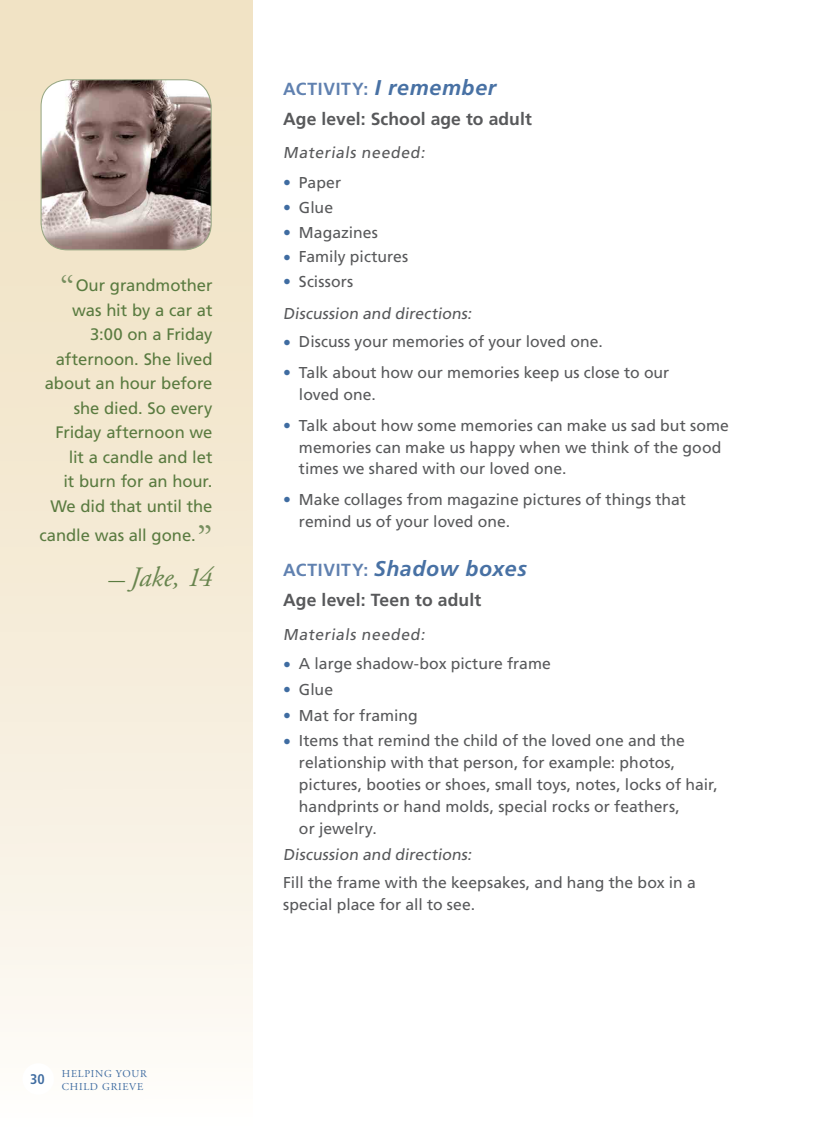
<style>
.page{position:relative;width:819px;height:1134px;background:#fff}
.page>*{position:absolute;margin:0;border:0;box-sizing:border-box;transform-origin:0 0}
.t1{font:38.5px "Adobe Garamond Pro";color:#788f60}
.t2{font:italic 28px "Adobe Garamond Pro";letter-spacing:-.02em;color:#69854f}
.t3{font:italic 700 21.35px "Frutiger LT Std";letter-spacing:.025em;color:#4871a4}
.t4{font:700 17.5px/30.4px "Frutiger LT Std";letter-spacing:.005em;color:#58595b}
.t5{font:16.62px/24.5px "Frutiger LT Std";letter-spacing:-.005em;color:#5a7b40;text-align:right}
.t6{font:15.75px/21.9px "Frutiger LT Std";color:#58595b}
.t7{font:700 condensed 14px "Frutiger LT Std";color:#3f6ca1}
.t8{font:10.5px/12.6px "Adobe Garamond Pro";letter-spacing:.07em;color:#3f6ca1}
.s1{font-family:"Frutiger LT Std";font-style:normal;font-size:16.62px;color:#5a7b40}
.s2{color:#6081b0}
.s3{font-style:italic;font-size:21.35px;color:#4871a4}
.s4{font-weight:700;font-stretch:condensed;color:#3f6ca1}
.s5{font-style:normal;font-size:17.5px;color:#6081b0}
</style>
<div class="page">
<div style="left:0;top:0;width:253px;height:1134px;background:linear-gradient(to bottom,#eedfbd,#fdfaf6)"></div>
<div style="left:22px;top:1063px;width:32px;height:32px;background:#fff;border-radius:50%"></div>
<img style="left:41px;top:80px;width:170px;height:170px">
<div style="left:41px;top:79px;width:171px;height:171px;border:1px solid #98a783;border-radius:27px"></div>
<h1 class="t1" style="left:60px;top:267px;width:16px">“</h1>
<p class="t5" style="left:45px;top:273px;width:169px">Our grandmother was hit by a car at<br>3:00 on a Friday afternoon. She lived about an hour before she died. So every<br>Friday afternoon we lit a candle and let<br>it burn for an hour.<br>We did that until the</p>
<p class="t5" style="left:40px;top:523px;width:158px">candle was all gone.</p>
<h1 class="t1" style="left:197px;top:517px;width:17px">”</h1>
<h2 class="t2" style="left:108px;top:560px;width:106px"><span class="s1">—</span> Jake, 14</h2>
<p class="t7" style="left:30px;top:1071px;width:16px">30</p>
<p class="t8" style="left:62px;top:1068px;width:86px">HELPING YOUR<br>CHILD GRIEVE</p>
<p class="t4" style="left:283px;top:73px;width:250px"><span class="s2">ACTIVITY:</span> <span class="s3">I remember<br></span>Age level: School age to adult</p>
<p class="t6" style="left:283px;top:142px;width:146px">Materials needed:</p>
<p class="t6" style="left:283px;top:172px;width:59px"><span class="s4">•</span> Paper</p>
<p class="t6" style="left:283px;top:197px;width:51px"><span class="s4">•</span> Glue</p>
<p class="t6" style="left:283px;top:221px;width:96px"><span class="s4">•</span> Magazines</p>
<p class="t6" style="left:283px;top:246px;width:127px"><span class="s4">•</span> Family pictures</p>
<p class="t6" style="left:283px;top:266px;width:193px;line-height:32px"><span class="s4">•</span> Scissors<br>Discussion and directions:</p>
<p class="t6" style="left:283px;top:331px;width:321px"><span class="s4">•</span> Discuss your memories of your loved one.</p>
<p class="t6" style="left:299px;top:362px;width:372px;text-indent:-16px"><span class="s4">•</span> Talk about how our memories keep us close to our loved one.</p>
<p class="t6" style="left:299px;top:414px;width:431px;text-indent:-16px"><span class="s4">•</span> Talk about how some memories can make us sad but some memories can make us happy when we think of the good times we shared with our loved one.</p>
<p class="t6" style="left:299px;top:489px;width:389px;text-indent:-16px"><span class="s4">•</span> Make collages from magazine pictures of things that remind us of your loved one.</p>
<h3 class="t3" style="left:283px;top:556px;width:245px"><span class="s5">ACTIVITY:</span> Shadow boxes</h3>
<p class="t4" style="left:283px;top:585px;width:199px">Age level: Teen to adult</p>
<p class="t6" style="left:283px;top:623px;width:146px">Materials needed:</p>
<p class="t6" style="left:283px;top:653px;width:269px"><span class="s4">•</span> A large shadow-box picture frame</p>
<p class="t6" style="left:283px;top:679px;width:51px"><span class="s4">•</span> Glue</p>
<p class="t6" style="left:283px;top:704px;width:136px"><span class="s4">•</span> Mat for framing</p>
<p class="t6" style="left:299px;top:730px;width:420px;text-indent:-16px"><span class="s4">•</span> Items that remind the child of the loved one and the relationship with that person, for example: photos, pictures, booties or shoes, small toys, notes, locks of hair, handprints or hand molds, special rocks or feathers,<br>or jewelry.</p>
<p class="t6" style="left:283px;top:840px;width:414px;line-height:28.2px">Discussion and directions:<br>Fill the frame with the keepsakes, and hang the box in a</p>
<p class="t6" style="left:283px;top:893px;width:194px">special place for all to see.</p>
</div>
